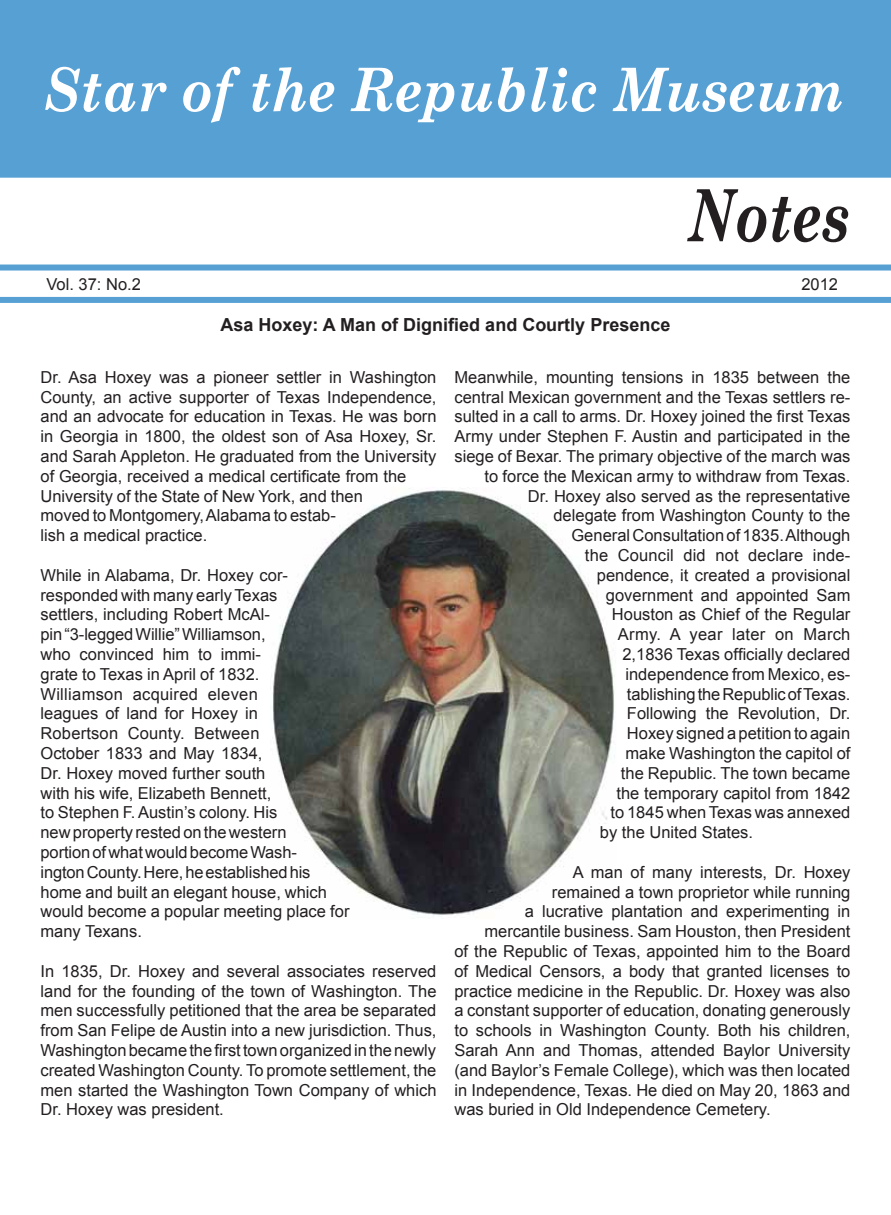
<style>
.page{position:relative;width:891px;height:1215px;background:#fff}
.page>*{position:absolute;margin:0;border:0;box-sizing:border-box;transform-origin:0 0}
.t1{font:italic 700 72px "Century Schoolbook";color:#231f20;scale:.8 1}
.t2{font:italic 700 60px "Century Schoolbook";color:#fff;scale:.9 1}
.t3{font:700 18px "Arial";color:#231f20}
.t4{font:16.5px/19.8px "Arial";color:#231f20}
</style>
<div class="page">
<div style="left:0;top:0;width:891px;height:178px;background:#56a0d4"></div>
<div style="left:0;top:265px;width:891px;height:6px;background:#56a0d4"></div>
<div style="left:0;top:297px;width:891px;height:6px;background:#56a0d4"></div>
<img style="left:273px;top:488px;width:342px;height:429px">
<h2 class="t2" style="left:43px;top:52px;width:891px">Star of the Republic Museum</h2>
<h1 class="t1" style="left:686px;top:170px;width:205px">Notes</h1>
<p class="t4" style="left:46px;top:274px;width:96px">Vol. 37: No.2</p>
<p class="t4" style="left:801px;top:274px;width:38px">2012</p>
<p class="t3" style="left:221px;top:313px;width:451px">Asa Hoxey: A Man of Dignified and Courtly Presence</p>
<p class="t4" style="left:40px;top:367px;width:398px">Dr. Asa Hoxey was a pioneer settler in Washington County, an active supporter of Texas Independence, and an advocate for education in Texas. He was born in Georgia in 1800, the oldest son of Asa Hoxey, Sr. and Sarah Appleton. He graduated from the University of Georgia, received a medical certificate from the University of the State of New York, and then<br>moved to Montgomery, Alabama to estab-<br>lish a medical practice.</p>
<p class="t4" style="left:40px;top:565px;width:310px">While in Alabama, Dr. Hoxey cor&shy;responded with many early Texas<br>settlers, including Robert McAl-<br>pin “3-legged Willie” Williamson,<br>who convinced him to immi-<br>grate to Texas in April of 1832.<br>Williamson acquired eleven<br>leagues of land for Hoxey in<br>Robertson County. Between<br>October 1833 and May 1834,<br>Dr. Hoxey moved further south<br>with his wife, Elizabeth Bennett,<br>to Stephen F. Austin’s colony. His<br>new property rested on the western<br>portion of what would become Wash-<br>ington County. Here, he established his home and built an elegant house, which would become a popular meeting place for many Texans.</p>
<p class="t4" style="left:40px;top:961px;width:398px;text-align:justify">In 1835, Dr. Hoxey and several associates reserved land for the founding of the town of Washington. The men successfully petitioned that the area be separated from San Felipe de Austin into a new jurisdiction. Thus, Washington became the first town organized in the newly created Washington County. To promote settlement, the men started the Washington Town Company of which Dr. Hoxey was president.</p>
<p class="t4" style="left:455px;top:367px;width:398px">Meanwhile, mounting tensions in 1835 between the</p>
<p class="t4" style="left:455px;top:387px;width:397px">central Mexican government and the Texas settlers re-</p>
<p class="t4" style="left:455px;top:407px;width:397px">sulted in a call to arms. Dr. Hoxey joined the first Texas</p>
<p class="t4" style="left:455px;top:427px;width:398px">Army under Stephen F. Austin and participated in the</p>
<p class="t4" style="left:455px;top:446px;width:397px">siege of Bexar. The primary objective of the march was</p>
<p class="t4" style="left:484px;top:466px;width:367px">to force the Mexican army to withdraw from Texas.</p>
<p class="t4" style="left:528px;top:486px;width:324px">Dr. Hoxey also served as the representative</p>
<p class="t4" style="left:553px;top:506px;width:298px">delegate from Washington County to the</p>
<p class="t4" style="left:571px;top:526px;width:280px">General Consultation of 1835. Although</p>
<p class="t4" style="left:585px;top:545px;width:267px">the Council did not declare inde-</p>
<p class="t4" style="left:597px;top:565px;width:255px">pendence, it created a provisional</p>
<p class="t4" style="left:606px;top:585px;width:246px">government and appointed Sam</p>
<p class="t4" style="left:612px;top:605px;width:240px">Houston as Chief of the Regular</p>
<p class="t4" style="left:618px;top:625px;width:234px">Army. A year later on March</p>
<p class="t4" style="left:622px;top:644px;width:229px">2,1836 Texas officially declared</p>
<p class="t4" style="left:625px;top:664px;width:226px">independence from Mexico, es-</p>
<p class="t4" style="left:627px;top:684px;width:225px">tablishing the Republic of Texas.</p>
<p class="t4" style="left:627px;top:704px;width:225px">Following the Revolution, Dr.</p>
<p class="t4" style="left:627px;top:724px;width:225px">Hoxey signed a petition to again</p>
<p class="t4" style="left:625px;top:743px;width:226px">make Washington the capitol of</p>
<p class="t4" style="left:621px;top:763px;width:231px">the Republic. The town became</p>
<p class="t4" style="left:616px;top:783px;width:235px">the temporary capitol from 1842</p>
<p class="t4" style="left:610px;top:803px;width:241px">to 1845 when Texas was annexed</p>
<p class="t4" style="left:600px;top:823px;width:155px">by the United States.</p>
<p class="t4" style="left:573px;top:862px;width:279px">A man of many interests, Dr. Hoxey</p>
<p class="t4" style="left:552px;top:882px;width:300px">remained a town proprietor while running</p>
<p class="t4" style="left:525px;top:902px;width:327px">a lucrative plantation and experimenting in</p>
<p class="t4" style="left:484px;top:922px;width:367px">mercantile business. Sam Houston, then President</p>
<p class="t4" style="left:454px;top:941px;width:398px">of the Republic of Texas, appointed him to the Board</p>
<p class="t4" style="left:454px;top:961px;width:397px">of Medical Censors, a body that granted licenses to</p>
<p class="t4" style="left:454px;top:981px;width:397px">practice medicine in the Republic. Dr. Hoxey was also</p>
<p class="t4" style="left:454px;top:1001px;width:397px">a constant supporter of education, donating generously</p>
<p class="t4" style="left:454px;top:1021px;width:397px">to schools in Washington County. Both his children,</p>
<p class="t4" style="left:454px;top:1040px;width:397px">Sarah Ann and Thomas, attended Baylor University</p>
<p class="t4" style="left:454px;top:1060px;width:397px">(and Baylor’s Female College), which was then located</p>
<p class="t4" style="left:454px;top:1080px;width:397px">in Independence, Texas. He died on May 20, 1863 and</p>
<p class="t4" style="left:454px;top:1100px;width:318px">was buried in Old Independence Cemetery.</p>
</div>
